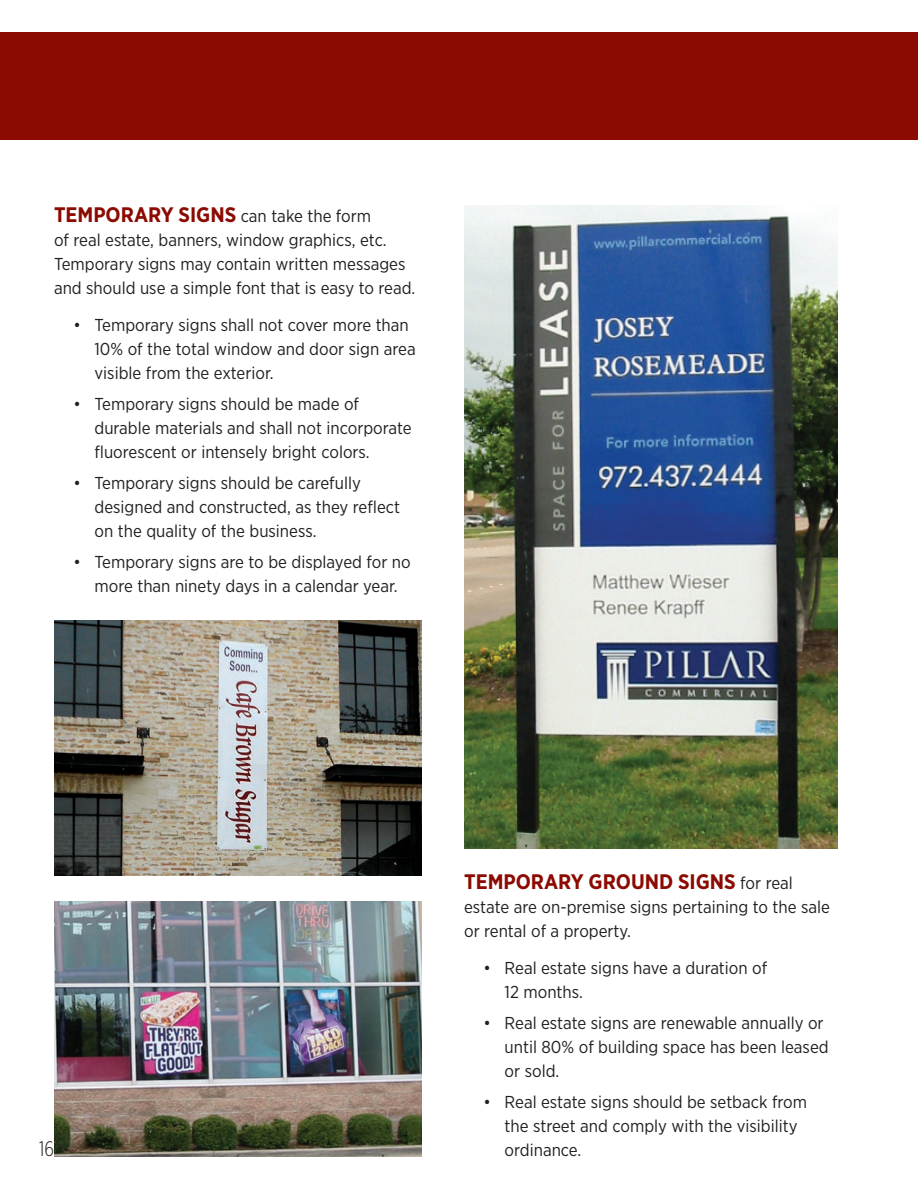
<style>
.page{position:relative;width:918px;height:1188px;background:#fff}
.page>*{position:absolute;margin:0;border:0;box-sizing:border-box;transform-origin:0 0}
.Text{font:700 21px "Gotham Narrow";color:#8b0a02}
.t1{font:300 21px "Gotham X Narrow";color:#231f20}
.Bulleted_list{font:17.25px/24px "Gotham Narrow";color:#231f20}
.Text-2{font:17.25px/24px "Gotham Narrow";color:#231f20}
.Bulleted_list_lst{font:17.25px/24px "Gotham Narrow";color:#231f20;text-align:center}
.s1{font-weight:400;font-size:17.25px;color:#231f20}
</style>
<div class="page">
<div style="left:0;top:32px;width:918px;height:108px;background:#8b0a02"></div>
<img style="left:464px;top:205px;width:374px;height:644px">
<img style="left:54px;top:620px;width:367px;height:255px">
<img style="left:54px;top:901px;width:367px;height:255px">
<p class="Text" style="left:54px;top:201px;width:319px">TEMPORARY SIGNS <span class="s1">can take the form</span></p>
<p class="Text-2" style="left:54px;top:228px;width:363px">of real estate, banners, window graphics, etc.<br>Temporary signs may contain written messages and should use a simple font that is easy to read.</p>
<p class="Bulleted_list" style="left:94px;top:313px;width:323px;text-indent:-21px">• Temporary signs shall not cover more than<br>10% of the total window and door sign area visible from the exterior.</p>
<p class="Bulleted_list" style="left:94px;top:392px;width:319px;text-indent:-21px">• Temporary signs should be made of durable materials and shall not incorporate fluorescent or intensely bright colors.</p>
<p class="Bulleted_list" style="left:94px;top:471px;width:307px;text-indent:-21px">• Temporary signs should be carefully designed and constructed, as they reflect on the quality of the business.</p>
<p class="Bulleted_list_lst" style="left:74px;top:549px;width:339px">• Temporary signs are to be displayed for no more than ninety days in a calendar year.</p>
<p class="t1" style="left:39px;top:1136px;width:16px">16</p>
<p class="Text" style="left:464px;top:868px;width:330px">TEMPORARY GROUND SIGNS <span class="s1">for real</span></p>
<p class="Text-2" style="left:464px;top:894px;width:367px">estate are on-premise signs pertaining to the sale or rental of a property.</p>
<p class="Bulleted_list" style="left:505px;top:956px;width:264px;text-indent:-21px">• Real estate signs have a duration of<br>12 months.</p>
<p class="Bulleted_list" style="left:505px;top:1010px;width:326px;text-indent:-21px">• Real estate signs are renewable annually or until 80% of building space has been leased or sold.</p>
<p class="Bulleted_list_lst" style="left:505px;top:1089px;width:304px;text-align:left;text-indent:-21px">• Real estate signs should be setback from the street and comply with the visibility ordinance.</p>
</div>
